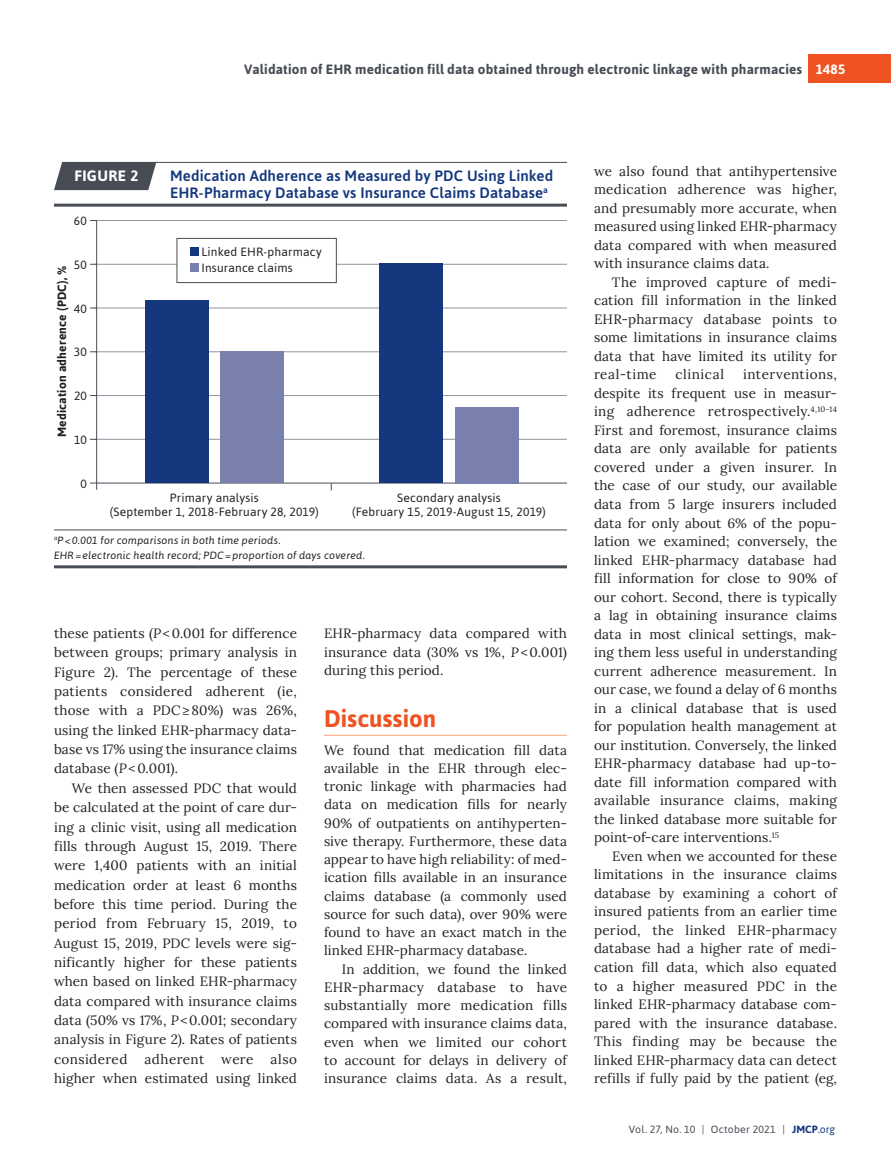
<style>
.page{position:relative;width:891px;height:1175px;background:#fff}
.page>*{position:absolute;margin:0;border:0;box-sizing:border-box;transform-origin:0 0}
.t1{font:700 24px "Asap";letter-spacing:.005em;color:#f05323}
.t2{font:500 15px/16.5px "Asap";letter-spacing:.01em;color:#14377d}
.t3{font:700 15px "Asap";letter-spacing:.025em;color:#fff}
.t4{font:13.5px/18.5px "Lora";letter-spacing:.015em;color:#231f20;text-align:justify}
.t5{font:700 13.5px "Asap";letter-spacing:.015em;color:#474c55}
.t6{font:13.5px "Lora";letter-spacing:.045em;color:#231f20}
.t7{font:12px/13.5px "Asap";letter-spacing:.015em;color:#231f20;text-align:center}
.t8{font:700 12px "Asap";letter-spacing:.02em;color:#231f20}
.t9{font:italic 10.5px/15px "Asap";letter-spacing:.02em;color:#231f20}
.t10{font:10.5px "Asap";letter-spacing:.02em;color:#474c55}
.s1{color:#fff}
.s2{font-style:italic}
.s3{font-weight:700;color:#14377d}
.s4{color:#14377d}
</style>
<div class="page">
<div style="left:809px;top:54px;width:82px;height:29px;background:#f05323"></div>
<hr style="left:324px;top:735px;width:243px;height:1px;background:#f9a67f">
<hr style="left:95px;top:439px;width:472px;height:1px;background:#92959d">
<hr style="left:95px;top:395px;width:472px;height:1px;background:#92959d">
<hr style="left:95px;top:351px;width:472px;height:1px;background:#92959d">
<hr style="left:95px;top:308px;width:472px;height:1px;background:#92959d">
<hr style="left:95px;top:264px;width:472px;height:1px;background:#92959d">
<hr style="left:95px;top:220px;width:472px;height:1px;background:#92959d">
<hr style="left:90px;top:482px;width:477px;height:1px;background:#474c55">
<hr style="left:96px;top:221px;width:1px;height:269px;background:#474c55">
<div style="left:145px;top:300px;width:63px;height:183px;background:#14377d"></div>
<div style="left:220px;top:351px;width:64px;height:132px;background:#7a80ae"></div>
<div style="left:380px;top:264px;width:63px;height:219px;background:#14377d"></div>
<div style="left:455px;top:407px;width:63px;height:76px;background:#7a80ae"></div>
<div style="left:177px;top:238px;width:160px;height:45px;background:#fff;border:1px solid #474c55"></div>
<div style="left:190px;top:247px;width:9px;height:9px;background:#14377d"></div>
<div style="left:190px;top:264px;width:9px;height:8px;background:#7a80ae"></div>
<svg style="left:54px;top:163px;width:102px;height:27px"></svg>
<hr style="left:54px;top:204px;width:513px;height:3px;background:#474c55">
<hr style="left:62px;top:162px;width:505px;height:1px;background:#474c55">
<hr style="left:54px;top:565px;width:513px;height:3px;background:#474c55">
<hr style="left:54px;top:529px;width:513px;height:1px;background:#474c55">
<p class="t5" style="left:244px;top:60px;width:603px">Validation of EHR medication fill data obtained through electronic linkage with pharmacies <span class="s1">1485</span></p>
<p class="t3" style="left:74px;top:166px;width:66px">FIGURE 2</p>
<p class="t2" style="left:170px;top:167px;width:385px">Medication Adherence as Measured by PDC Using Linked<br>EHR-Pharmacy Database vs Insurance Claims Database<sup>a</sup></p>
<p class="t7" style="left:74px;top:214px;width:15px">60</p>
<p class="t7" style="left:74px;top:257px;width:15px">50</p>
<p class="t8" style="left:54px;top:437px;width:173px;rotate:-90deg">Medication adherence (PDC), %</p>
<p class="t7" style="left:74px;top:301px;width:15px">40</p>
<p class="t7" style="left:74px;top:345px;width:15px">30</p>
<p class="t7" style="left:74px;top:389px;width:15px">20</p>
<p class="t7" style="left:74px;top:432px;width:14px">10</p>
<p class="t7" style="left:81px;top:476px;width:8px">0</p>
<p class="t7" style="left:202px;top:243px;width:122px;line-height:16.2px;text-align:left">Linked EHR-pharmacy<br>Insurance claims</p>
<p class="t7" style="left:110px;top:490px;width:210px">Primary analysis<br>(September 1, 2018-February 28, 2019)</p>
<p class="t7" style="left:352px;top:490px;width:195px">Secondary analysis<br>(February 15, 2019-August 15, 2019)</p>
<p class="t9" style="left:54px;top:532px;width:312px"><sup>a</sup>P&lt;0.001 for comparisons in both time periods.<br>EHR=electronic health record; PDC=proportion of days covered.</p>
<p class="t4" style="left:54px;top:622px;width:245px;line-height:19.4px">these patients (<span class="s2">P</span>&lt;0.001 for difference between groups; primary analysis in Figure 2). The percentage of these patients considered adherent (ie, those with a PDC≥80%) was 26%, using the linked EHR-pharmacy data&shy;base vs 17% using the insurance claims database (<span class="s2">P</span>&lt;0.001).</p>
<p class="t4" style="left:54px;top:777px;width:245px;line-height:19.4px;text-indent:18px">We then assessed PDC that would be calculated at the point of care dur&shy;ing a clinic visit, using all medication fills through August 15, 2019. There were 1,400 patients with an initial medication order at least 6 months before this time period. During the period from February 15, 2019, to August 15, 2019, PDC levels were sig&shy;nificantly higher for these patients when based on linked EHR-pharmacy data compared with insurance claims data (50% vs 17%, <span class="s2">P</span>&lt;0.001; secondary analysis in Figure 2). Rates of patients considered</p>
<p class="t4" style="left:54px;top:1048px;width:245px;line-height:19.4px;text-align:right">also<br>higher when estimated using linked</p>
<p class="t4" style="left:145px;top:1048px;width:61px">adherent</p>
<p class="t4" style="left:221px;top:1048px;width:34px">were</p>
<p class="t4" style="left:324px;top:622px;width:245px;line-height:18.9px">EHR-pharmacy data compared with insurance data (30% vs 1%, <span class="s2">P</span>&lt;0.001) during this period.</p>
<h1 class="t1" style="left:324px;top:702px;width:114px">Discussion</h1>
<p class="t4" style="left:324px;top:739px;width:245px">We found that medication fill data available in the EHR through elec&shy;tronic linkage with pharmacies had data on medication fills for nearly 90% of outpatients on antihyperten&shy;sive therapy. Furthermore, these data appear to have high reliability: of med&shy;ication fills available in an insurance claims database (a commonly used source for such data), over 90% were found to have an exact match in the linked EHR-pharmacy database.</p>
<p class="t4" style="left:324px;top:958px;width:245px;text-indent:18px">In addition, we found the linked EHR-pharmacy database to have substantially more medication fills compared with insurance claims data, even when we limited our cohort to account for delays in delivery of insurance claims data. As a result,</p>
<p class="t4" style="left:594px;top:161px;width:245px">we also found that antihypertensive medication adherence was higher, and presumably more accurate, when measured using linked EHR-pharmacy data compared with when measured with insurance claims data.</p>
<p class="t4" style="left:594px;top:272px;width:245px;text-indent:18px">The improved capture of medi&shy;cation fill information in the linked EHR-pharmacy database points to some limitations in insurance claims data that have limited its utility for real-time</p>
<p class="t6" style="left:675px;top:364px;width:50px">clinical</p>
<p class="t4" style="left:594px;top:364px;width:245px;text-indent:149px">interventions, despite its frequent use in measur&shy;ing adherence retrospectively.<sup>4,10-14<br></sup>First and foremost, insurance claims data are only available for patients covered under a given insurer. In the case of our study, our available data from 5 large insurers included data for only about 6% of the popu&shy;lation we examined; conversely, the linked EHR-pharmacy database had fill information for close to 90% of our cohort. Second, there is typically a lag in obtaining insurance claims data in most clinical settings, mak&shy;ing them less useful in understanding current adherence measurement. In our case, we found a delay of 6 months in a clinical database that is used for population health management at our institution. Conversely, the linked EHR-pharmacy database had up-to&shy;date fill information compared with available insurance claims, making the linked database more suitable for point-of-care interventions.<sup>15</sup></p>
<p class="t4" style="left:594px;top:846px;width:245px;text-indent:18px">Even when we accounted for these limitations in the insurance claims database by examining a cohort of insured patients from an earlier time period, the linked EHR-pharmacy database had a higher rate of medi&shy;cation fill data, which also equated to a higher measured PDC in the linked EHR-pharmacy database com&shy;pared with the insurance database.<br>This finding may be because the linked EHR-pharmacy data can detect refills if fully paid by the patient (eg,</p>
<p class="t10" style="left:629px;top:1122px;width:208px">Vol. 27, No. 10 | October 2021 | <span class="s3">JMCP</span><span class="s4">.org</span></p>
</div>
